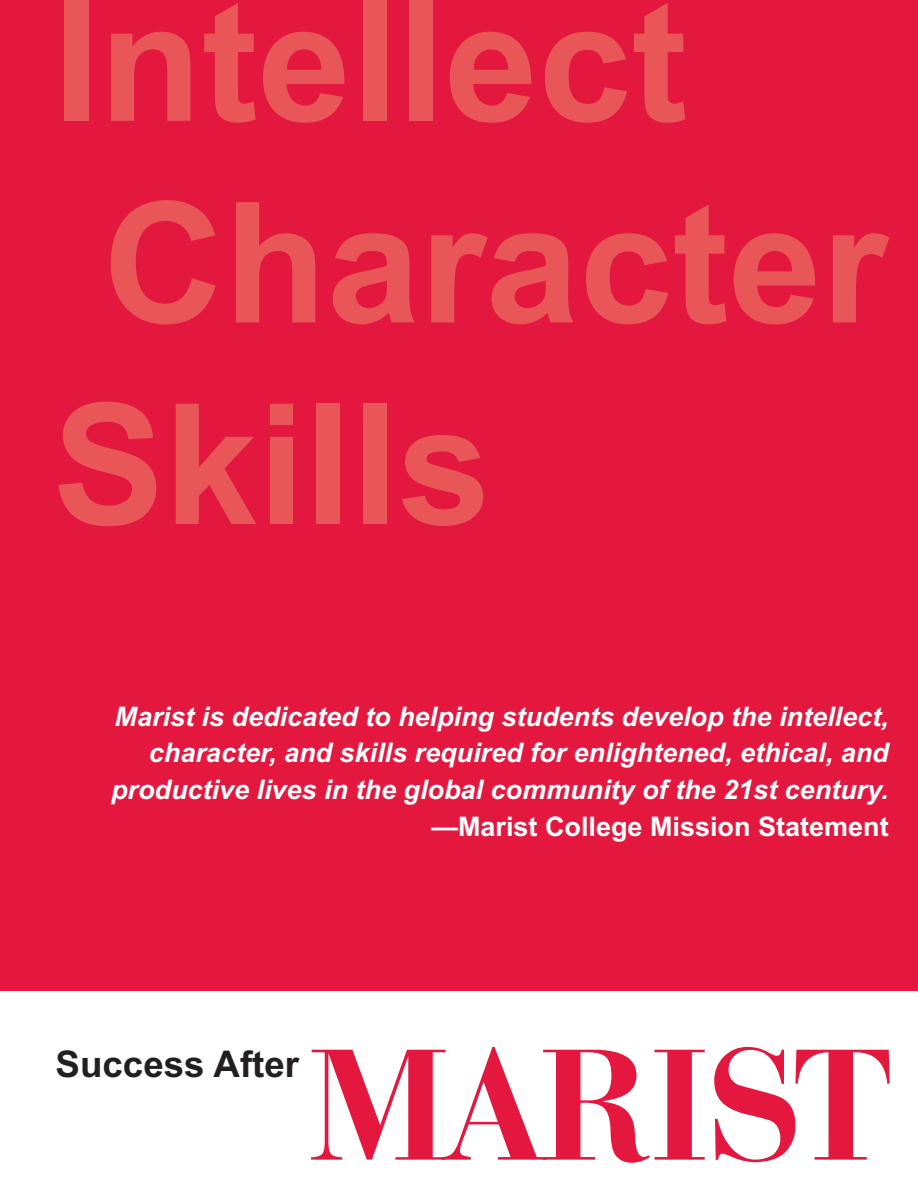
<style>
.page{position:relative;width:918px;height:1188px;background:#fff}
.page>*{position:absolute;margin:0;border:0;box-sizing:border-box;transform-origin:0 0}
.t1{font:700 168px/201.6px "Arial";color:#e95658}
.t2{font:700 36.75px "Arial";color:#231f20}
.t3{font:italic 700 27px/36.9px "Arial";color:#fff;text-align:right}
.t4{font:700 27px "Arial";color:#fff}
</style>
<div class="page">
<div style="left:0;top:0;width:918px;height:991px;background:#e4183e"></div>
<svg style="left:311px;top:1047px;width:394px;height:116px"></svg>
<svg style="left:714px;top:1047px;width:176px;height:115px"></svg>
<h1 class="t1" style="left:52px;top:-38px;width:836px">Intellect<br>Character<br>Skills</h1>
<p class="t3" style="left:111px;top:698px;width:779px">Marist is dedicated to helping students develop the intellect, character, and skills required for enlightened, ethical, and productive lives in the global community of the 21st century.</p>
<p class="t4" style="left:431px;top:811px;width:459px">—Marist College Mission Statement</p>
<h2 class="t2" style="left:56px;top:1042px;width:245px">Success After</h2>
</div>
